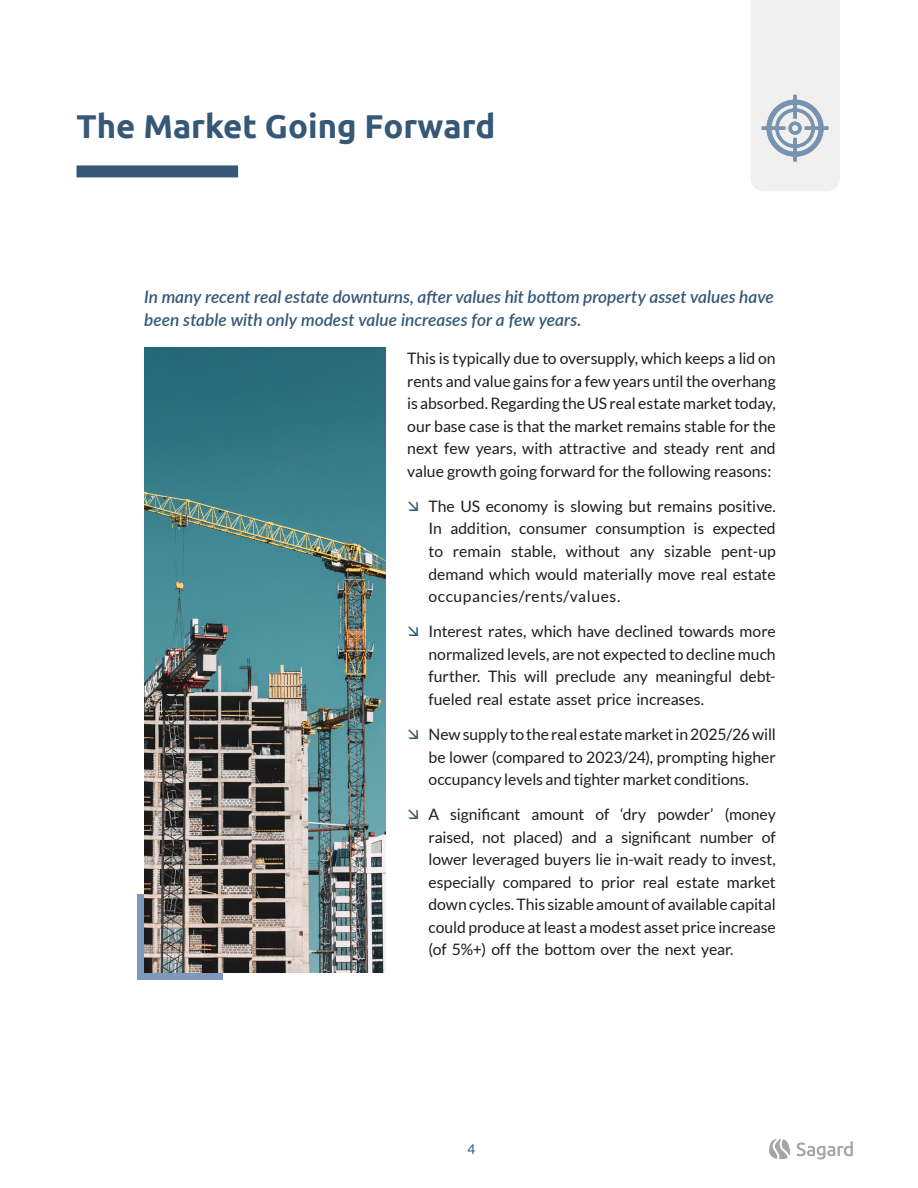
<style>
.page{position:relative;width:918px;height:1188px;background:#fff}
.page>*{position:absolute;margin:0;border:0;box-sizing:border-box;transform-origin:0 0}
.t1{font:700 33px "Ubuntu";color:#365877}
.t2{font:italic 600 17.25px/22.5px "Lato";color:#365877}
.t3{font:15.75px/22.5px "Lato";color:#1d1d1b;text-align:justify}
.t4{font:13.5px "Lato";color:#365877}
</style>
<div class="page">
<div style="left:137px;top:894px;width:86px;height:85px;background:#7d9abc"></div>
<div style="left:77px;top:165px;width:161px;height:12px;background:#365877"></div>
<div style="left:751px;top:0;width:89px;height:191px;background:#f0f0f0"></div>
<img style="left:144px;top:347px;width:242px;height:625px">
<img style="left:757px;top:90px;width:77px;height:77px">
<svg style="left:796px;top:1141px;width:57px;height:19px"></svg>
<svg style="left:769px;top:1139px;width:21px;height:20px"></svg>
<h1 class="t1" style="left:77px;top:107px;width:421px">The Market Going Forward</h1>
<p class="t2" style="left:144px;top:285px;width:631px">In many recent real estate downturns, after values hit bottom property asset values have been stable with only modest value increases for a few years.</p>
<p class="t3" style="left:407px;top:347px;width:370px">This is typically due to oversupply, which keeps a lid on rents and value gains for a few years until the overhang is absorbed. Regarding the US real estate market today, our base case is that the market remains stable for the next few years, with attractive and steady rent and value growth going forward for the following reasons:</p>
<p class="t3" style="left:428px;top:495px;width:349px">The US economy is slowing but remains positive.<br>In addition, consumer consumption is expected to remain stable, without any sizable pent-up demand which would materially move real estate occupancies/rents/values.</p>
<p class="t3" style="left:428px;top:620px;width:349px">Interest rates, which have declined towards more normalized levels, are not expected to decline much further. This will preclude any meaningful debt&shy;fueled real estate asset price increases.</p>
<p class="t3" style="left:428px;top:723px;width:349px">New supply to the real estate market in 2025/26 will be lower (compared to 2023/24), prompting higher occupancy levels and tighter market conditions.</p>
<p class="t3" style="left:428px;top:803px;width:349px">A significant amount of ‘dry powder’ (money raised, not placed) and a significant number of lower leveraged buyers lie in-wait ready to invest, especially compared to prior real estate market down cycles. This sizable amount of available capital could produce at least a modest asset price increase (of 5%+) off the bottom over the next year.</p>
<p class="t4" style="left:468px;top:1142px;width:9px">4</p>
</div>
